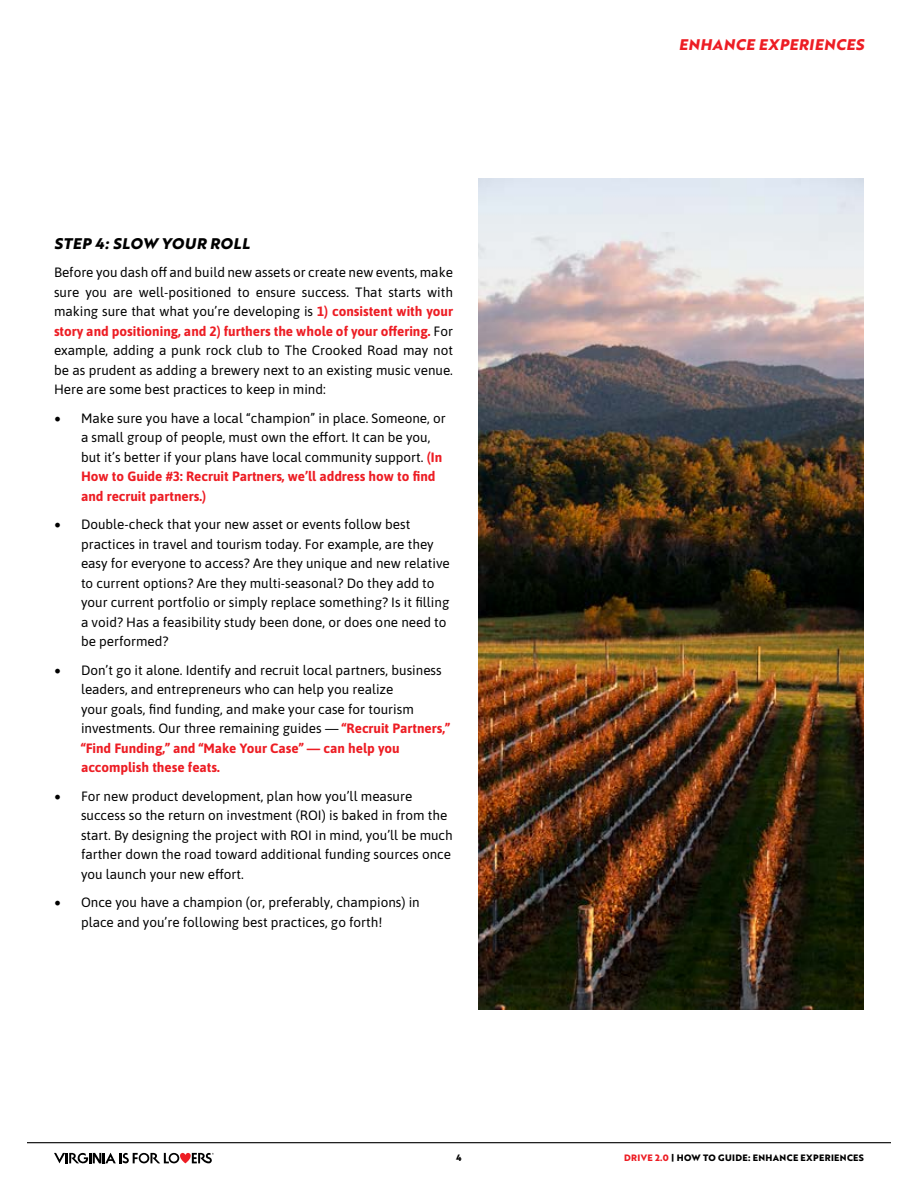
<style>
.page{position:relative;width:918px;height:1188px;background:#fff}
.page>*{position:absolute;margin:0;border:0;box-sizing:border-box;transform-origin:0 0}
.t1{font:15px "Brother 1816 Extra Bold Italic";letter-spacing:.04em;color:#000}
.t2{font:15px "Brother 1816 Extra Bold Italic";letter-spacing:.04em;color:#ed1d24}
.t3{font:13.5px/19.5px "Asap";color:#000}
.t4{font:700 9px "Brother 1816 Extra";letter-spacing:.04em;color:#000}
.s1{font-weight:700;color:#ed1d24}
.s2{font-family:"Minion Pro";font-size:18px}
.s3{color:#ed1d24}
</style>
<div class="page">
<img style="left:479px;top:178px;width:385px;height:832px">
<hr style="left:27px;top:1142px;width:864px;height:1px;background:#000">
<svg style="left:54px;top:1153px;width:160px;height:10px"></svg>
<p class="t1" style="left:54px;top:232px;width:197px">STEP 4: SLOW YOUR ROLL</p>
<p class="t3" style="left:54px;top:262px;width:401px;text-align:justify">Before you dash off and build new assets or create new events, make sure you are well-positioned to ensure success. That starts with making sure that what you’re developing is <span class="s1">1) consistent with your story and positioning, and 2) furthers the whole of your offering.</span> For example, adding a punk rock club to The Crooked Road may not be as prudent as adding a brewery next to an existing music venue.<br>Here are some best practices to keep in mind:</p>
<p class="t3" style="left:81px;top:407px;width:366px;text-indent:-27px"><span class="s2">•</span> Make sure you have a local “champion” in place. Someone, or a small group of people, must own the effort. It can be you, but it’s better if your plans have local community support. <span class="s1">(In How to Guide #3: Recruit Partners, we’ll address how to find and recruit partners.)</span></p>
<p class="t3" style="left:81px;top:514px;width:370px;text-indent:-27px"><span class="s2">•</span> Double-check that your new asset or events follow best practices in travel and tourism today. For example, are they easy for everyone to access? Are they unique and new relative to current options? Are they multi-seasonal? Do they add to your current portfolio or simply replace something? Is it filling a void? Has a feasibility study been done, or does one need to be performed?</p>
<p class="t3" style="left:81px;top:659px;width:370px;text-indent:-27px"><span class="s2">•</span> Don’t go it alone. Identify and recruit local partners, business leaders, and entrepreneurs who can help you realize<br>your goals, find funding, and make your case for tourism investments. Our three remaining guides — <span class="s1">“Recruit Partners,” “Find Funding,” and “Make Your Case” — can help you accomplish these feats.</span></p>
<p class="t3" style="left:81px;top:785px;width:373px;text-indent:-27px"><span class="s2">•</span> For new product development, plan how you’ll measure success so the return on investment (ROI) is baked in from the start. By designing the project with ROI in mind, you’ll be much farther down the road toward additional funding sources once you launch your new effort.</p>
<p class="t3" style="left:81px;top:892px;width:340px;text-indent:-27px"><span class="s2">•</span> Once you have a champion (or, preferably, champions) in place and you’re following best practices, go forth!</p>
<p class="t2" style="left:679px;top:33px;width:187px">ENHANCE EXPERIENCES</p>
<p class="t4" style="left:456px;top:1151px;width:7px">4</p>
<p class="t4" style="left:624px;top:1151px;width:241px"><span class="s3">DRIVE 2.0</span> | HOW TO GUIDE: ENHANCE EXPERIENCES</p>
</div>
